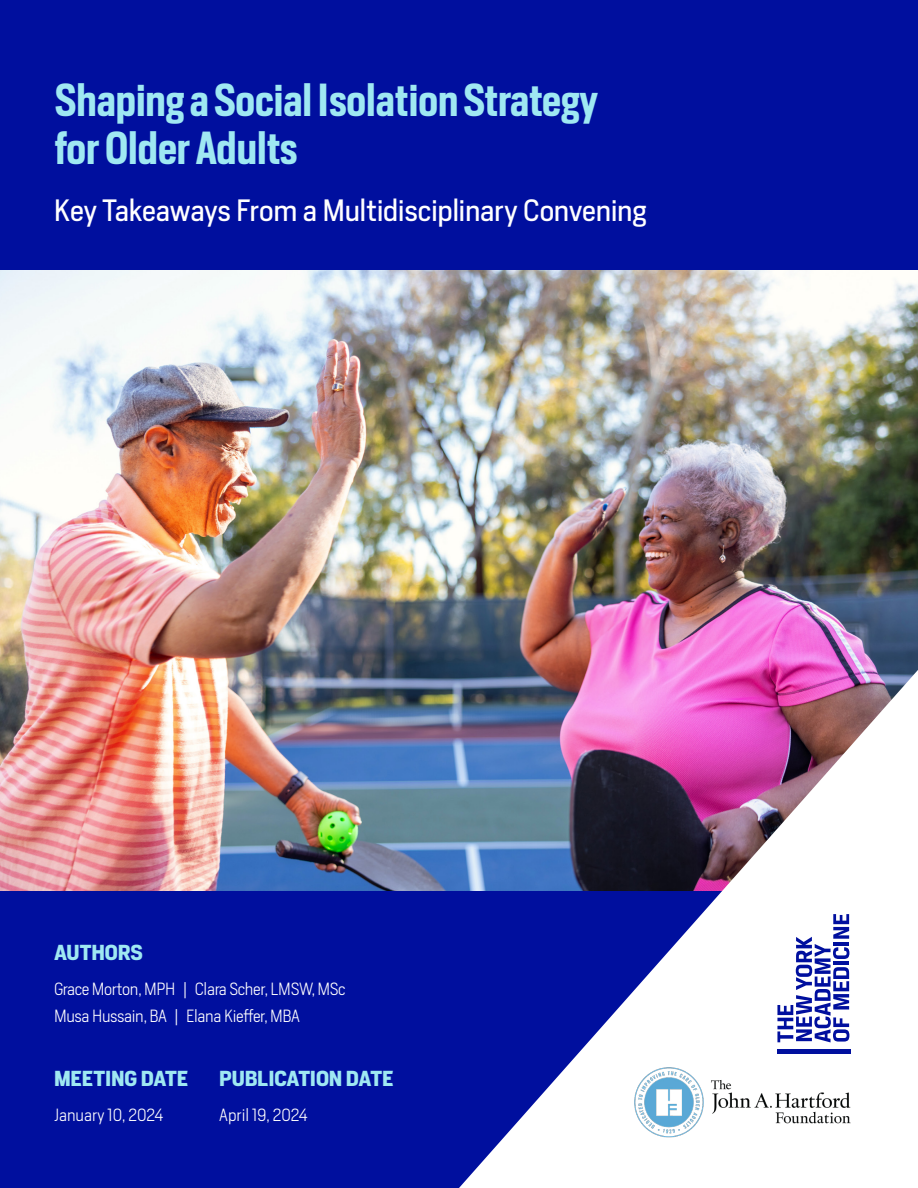
<style>
.page{position:relative;width:918px;height:1188px;background:#000f9e}
.page>*{position:absolute;margin:0;border:0;box-sizing:border-box;transform-origin:0 0}
.t1{font:600 condensed 43.2px/48.6px "Heron Sans";color:#9fe8f2}
.t2{font:28.8px "Heron Sans";letter-spacing:-.01em;color:#fff}
.t3{font:700 20.25px "Heron Sans";letter-spacing:-.01em;color:#9fe8f2}
.t4{font:300 16.5px/27px "Heron Sans";letter-spacing:-.02em;color:#fff}
.t5{font:300 16.5px "Heron Sans";color:#fff}
</style>
<div class="page">
<img style="left:0;top:270px;width:918px;height:621px">
<img style="left:459px;top:670px;width:459px;height:518px">
<svg style="left:777px;top:914px;width:72px;height:128px"></svg>
<div style="left:777px;top:1049px;width:73px;height:5px;background:#000f9e"></div>
<img style="left:632px;top:1064px;width:223px;height:76px">
<h1 class="t1" style="left:55px;top:75px;width:545px">Shaping a Social Isolation Strategy for Older Adults</h1>
<h2 class="t2" style="left:54px;top:192px;width:594px">Key Takeaways From a Multidisciplinary Convening</h2>
<p class="t3" style="left:54px;top:939px;width:90px">AUTHORS</p>
<p class="t4" style="left:54px;top:975px;width:293px">Grace Morton, MPH | Clara Scher, LMSW, MSc<br>Musa Hussain, BA | Elana Kieffer, MBA</p>
<p class="t3" style="left:54px;top:1065px;width:136px">MEETING DATE</p>
<p class="t5" style="left:54px;top:1104px;width:111px">January 10, 2024</p>
<p class="t3" style="left:219px;top:1065px;width:176px">PUBLICATION DATE</p>
<p class="t5" style="left:219px;top:1104px;width:90px">April 19, 2024</p>
</div>
